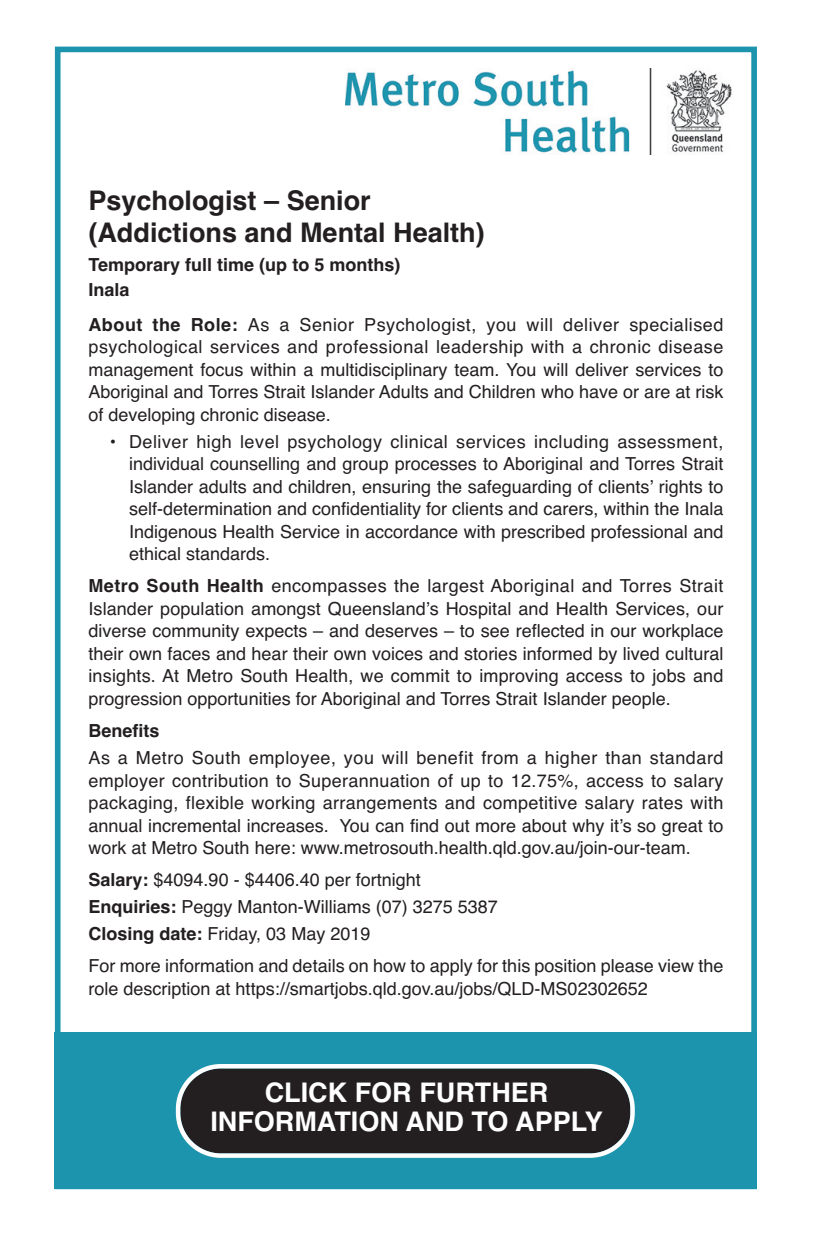
<style>
.page{position:relative;width:816px;height:1249px;background:#fff}
.page>*{position:absolute;margin:0;border:0;box-sizing:border-box;transform-origin:0 0}
.t1{font:700 27px/31.5px "Helvetica";color:#231f20}
.t2{font:700 27px/29.2px "Helvetica";color:#fff;text-align:center}
.t3{font:18px/22.5px "Helvetica";color:#231f20;text-align:justify}
.t4{font:700 18px/24.8px "Helvetica";color:#231f20}
.s1{font-weight:700}
</style>
<div class="page">
<div style="left:55px;top:47px;width:701px;height:1142px;border:6px solid #1c94ad"></div>
<img style="left:346px;top:69px;width:385px;height:85px">
<div style="left:55px;top:1032px;width:701px;height:157px;background:#1c94ad"></div>
<svg style="left:176px;top:1064px;width:458px;height:94px;background:#393b3d"></svg>
<h1 class="t1" style="left:88px;top:187px;width:398px">Psychologist – Senior (Addictions and Mental Health)</h1>
<p class="t4" style="left:88px;top:254px;width:313px">Temporary full time (up to 5 months)<br>Inala</p>
<p class="t3" style="left:88px;top:315px;width:636px"><span class="s1">About the Role:</span> As a Senior Psychologist, you will deliver specialised psychological services and professional leadership with a chronic disease management focus within a multidisciplinary team. You will deliver services to Aboriginal and Torres Strait Islander Adults and Children who have or are at risk of developing chronic disease.</p>
<p class="t3" style="left:129px;top:432px;width:596px;text-indent:-19px">• Deliver high level psychology clinical services including assessment, individual counselling and group processes to Aboriginal and Torres Strait Islander adults and children, ensuring the safeguarding of clients’ rights to self-determination and confidentiality for clients and carers, within the Inala Indigenous Health Service in accordance with prescribed professional and ethical standards.</p>
<p class="t3" style="left:88px;top:576px;width:636px"><span class="s1">Metro South Health</span> encompasses the largest Aboriginal and Torres Strait Islander population amongst Queensland’s Hospital and Health Services, our diverse community expects – and deserves – to see reflected in our workplace their own faces and hear their own voices and stories informed by lived cultural insights. At Metro South Health, we commit to improving access to jobs and progression opportunities for Aboriginal and Torres Strait Islander people.</p>
<p class="t4" style="left:88px;top:720px;width:73px">Benefits</p>
<p class="t3" style="left:88px;top:748px;width:636px">As a Metro South employee, you will benefit from a higher than standard employer contribution to Superannuation of up to 12.75%, access to salary packaging, flexible working arrangements and competitive salary rates with annual incremental increases. You can find out more about why it’s so great to work at Metro South here: www.metrosouth.health.qld.gov.au/join-our-team.</p>
<p class="t3" style="left:88px;top:868px;width:411px;line-height:27px;text-align:left"><span class="s1">Salary:</span> $4094.90 - $4406.40 per fortnight<br><span class="s1">Enquiries:</span> Peggy Manton-Williams (07) 3275 5387<br><span class="s1">Closing date:</span> Friday, 03 May 2019</p>
<p class="t3" style="left:88px;top:956px;width:636px">For more information and details on how to apply for this position please view the role description at https://smartjobs.qld.gov.au/jobs/QLD-MS02302652</p>
<h1 class="t2" style="left:210px;top:1080px;width:394px">CLICK FOR FURTHER<br>INFORMATION AND TO APPLY</h1>
</div>
